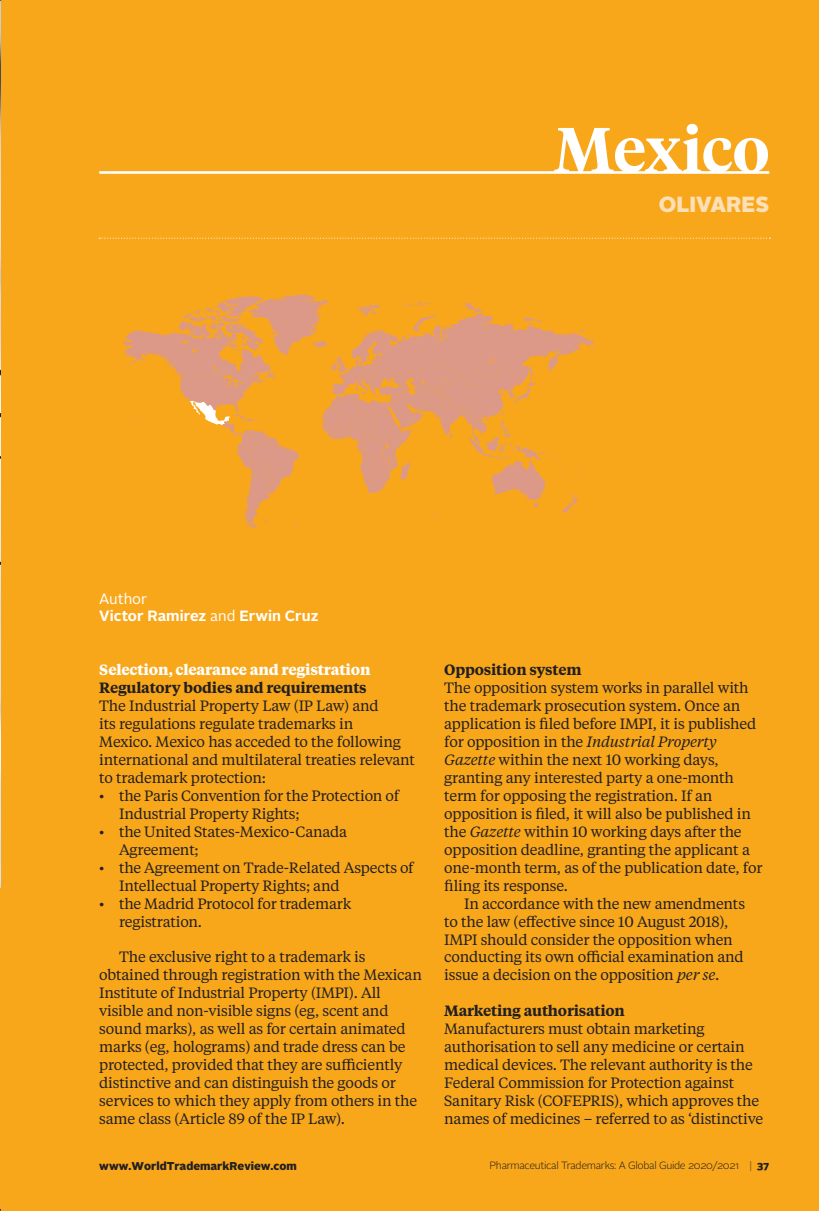
<style>
.page{position:relative;width:819px;height:1211px;background:#fff}
.page>*{position:absolute;margin:0;border:0;box-sizing:border-box;transform-origin:0 0}
.t1{font:600 63px "Tiempos Headline";color:#fff}
.t2{font:900 21.88px "Alright Sans";color:#fee0b6}
.t3{font:14.88px/18px "Tiempos Text";letter-spacing:-.015em;color:#231f20}
.t4{font:600 14.88px "Tiempos Text";letter-spacing:-.015em;color:#231f20}
.t5{font:700 14.88px "Tiempos Text";letter-spacing:-.015em;color:#fff}
.t6{font:700 14.88px/18px "Alright Sans";color:#fff}
.t7{font:900 11.38px "Alright Sans";color:#231f20}
.t8{font:300 10.5px "Alright Sans";letter-spacing:-.03em;color:#231f20}
.s1{font-weight:400}
.s2{font-style:italic}
.s3{font-weight:100}
.s4{font-weight:900}
</style>
<div class="page">
<div style="left:0;top:0;width:819px;height:1210px;background:#f8a71b"></div>
<hr style="left:99px;top:171px;width:670px;height:3px;background:#fff">
<svg style="left:99px;top:238px;width:671px;height:1px"></svg>
<svg style="left:123px;top:295px;width:472px;height:233px"></svg>
<img style="left:0;top:0;width:1px;height:887px">
<h1 class="t1" style="left:553px;top:106px;width:217px">Mexico</h1>
<h2 class="t2" style="left:658px;top:189px;width:112px">OLIVARES</h2>
<p class="t6" style="left:99px;top:589px;width:221px"><span class="s1">Author<br></span>Victor Ramirez <span class="s1">and</span> Erwin Cruz</p>
<p class="t5" style="left:99px;top:659px;width:273px">Selection, clearance and registration</p>
<p class="t4" style="left:99px;top:677px;width:269px">Regulatory bodies and requirements</p>
<p class="t3" style="left:99px;top:696px;width:317px">The Industrial Property Law (IP Law) and<br>its regulations regulate trademarks in<br>Mexico. Mexico has acceded to the following international and multilateral treaties relevant to trademark protection:</p>
<p class="t3" style="left:119px;top:786px;width:281px;text-indent:-20px">• the Paris Convention for the Protection of<br>Industrial Property Rights;</p>
<p class="t3" style="left:119px;top:821px;width:229px;text-indent:-20px">• the United States-Mexico-Canada<br>Agreement;</p>
<p class="t3" style="left:119px;top:857px;width:296px;text-indent:-20px">• the Agreement on Trade-Related Aspects of<br>Intellectual Property Rights; and</p>
<p class="t3" style="left:119px;top:893px;width:233px;text-indent:-20px">• the Madrid Protocol for trademark registration.</p>
<p class="t3" style="left:99px;top:947px;width:324px;text-indent:20px">The exclusive right to a trademark is obtained through registration with the Mexican Institute of Industrial Property (IMPI). All visible and non-visible signs (eg, scent and sound marks), as well as for certain animated marks (eg, holograms) and trade dress can be protected, provided that they are sufficiently distinctive and can distinguish the goods or services to which they apply from others in the same class (Article 89 of the IP Law).</p>
<p class="t4" style="left:444px;top:659px;width:139px">Opposition system</p>
<p class="t3" style="left:444px;top:678px;width:320px">The opposition system works in parallel with the trademark prosecution system. Once an application is filed before IMPI, it is published for opposition in the <span class="s2">Industrial Property Gazette</span> within the next 10 working days, granting any interested party a one-month term for opposing the registration. If an opposition is filed, it will also be published in the <span class="s2">Gazette</span> within 10 working days after the opposition deadline, granting the applicant a one-month term, as of the publication date, for filing its response.</p>
<p class="t3" style="left:444px;top:893px;width:302px;text-indent:20px">In accordance with the new amendments to the law (effective since 10 August 2018), IMPI should consider the opposition when conducting its own official examination and issue a decision on the opposition <span class="s2">per se</span>.</p>
<p class="t4" style="left:444px;top:1000px;width:182px">Marketing authorisation</p>
<p class="t3" style="left:444px;top:1019px;width:320px">Manufacturers must obtain marketing authorisation to sell any medicine or certain medical devices. The relevant authority is the Federal Commission for Protection against Sanitary Risk (COFEPRIS), which approves the names of medicines – referred to as ‘distinctive</p>
<p class="t7" style="left:99px;top:1157px;width:199px">www.WorldTrademarkReview.com</p>
<p class="t8" style="left:489px;top:1158px;width:281px">Pharmaceutical Trademarks: A Global Guide 2020/2021 <span class="s3">|</span> <span class="s4">37</span></p>
</div>
